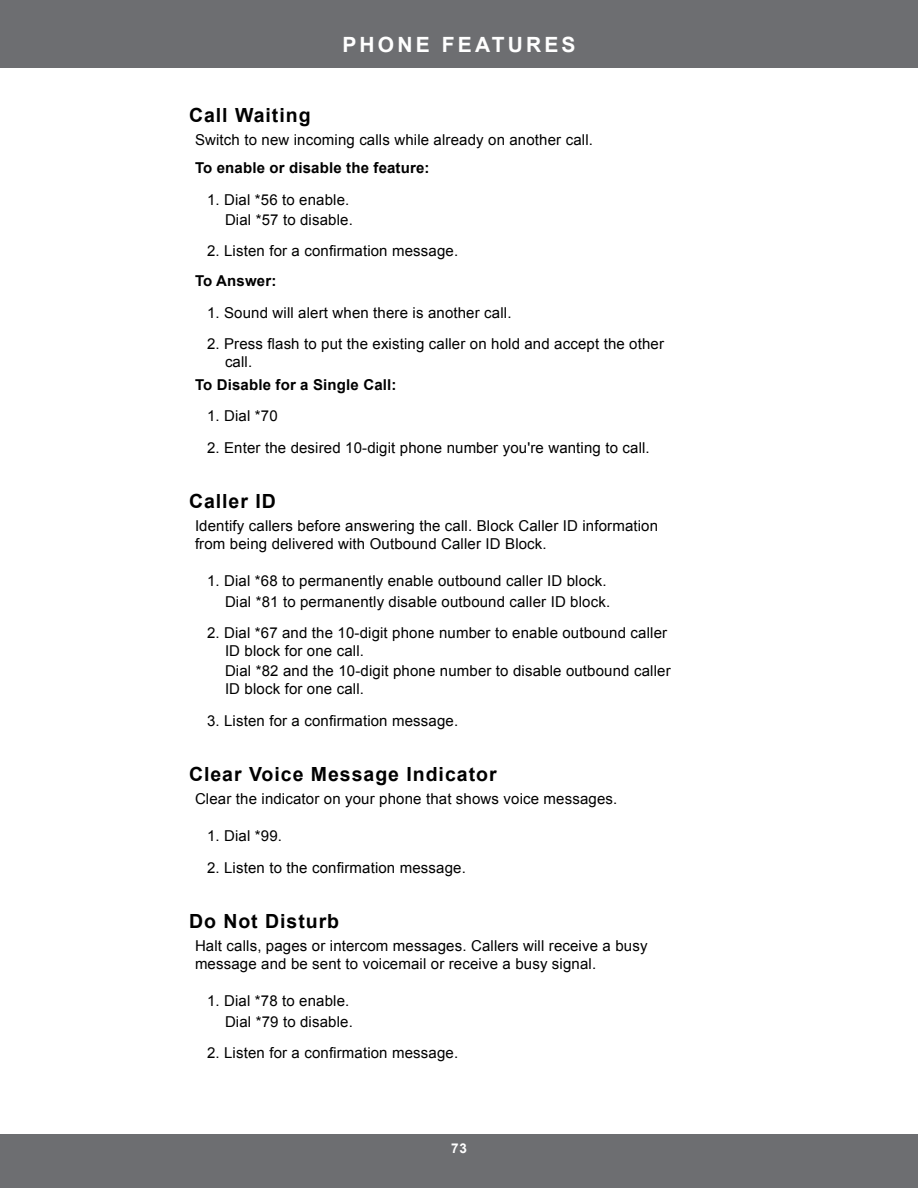
<style>
.page{position:relative;width:918px;height:1188px;background:#fff}
.page>*{position:absolute;margin:0;border:0;box-sizing:border-box;transform-origin:0 0}
.t1{font:700 21px "Arial";letter-spacing:.15em;color:#fff}
.t2{font:700 19.5px "Arial";letter-spacing:.05em;color:#000}
.t3{font:15px/18px "Arial";letter-spacing:.01em;color:#000}
.t4{font:700 15px "Arial";letter-spacing:.01em;color:#000}
.t5{font:700 13.5px "Arial";color:#fff}
</style>
<div class="page">
<div style="left:0;top:0;width:918px;height:68px;background:#6d6e71"></div>
<div style="left:0;top:1134px;width:918px;height:54px;background:#6d6e71"></div>
<h1 class="t1" style="left:342px;top:30px;width:235px">PHONE FEATURES</h1>
<h1 class="t1" style="left:343px;top:33px;width:33px">Voice</h1>
<h1 class="t1" style="left:434px;top:33px;width:39px">Messages</h1>
<h2 class="t2" style="left:189px;top:102px;width:123px">Call Waiting</h2>
<p class="t3" style="left:195px;top:131px;width:400px">Switch to new incoming calls while already on another call.</p>
<p class="t4" style="left:195px;top:158px;width:236px">To enable or disable the feature:</p>
<p class="t3" style="left:207px;top:189px;width:147px;line-height:20.2px;text-align:right">1. Dial *56 to enable.<br>Dial *57 to disable.</p>
<p class="t3" style="left:207px;top:242px;width:253px">2. Listen for a confirmation message.</p>
<p class="t4" style="left:195px;top:271px;width:83px">To Answer:</p>
<p class="t3" style="left:207px;top:304px;width:306px">1. Sound will alert when there is another call.</p>
<p class="t3" style="left:225px;top:335px;width:441px;text-indent:-18px">2. Press flash to put the existing caller on hold and accept the other call.</p>
<p class="t4" style="left:195px;top:375px;width:203px">To Disable for a Single Call:</p>
<p class="t3" style="left:207px;top:407px;width:72px">1. Dial *70</p>
<p class="t3" style="left:207px;top:439px;width:444px">2. Enter the desired 10-digit phone number you're wanting to call.</p>
<h2 class="t2" style="left:189px;top:489px;width:88px">Caller ID</h2>
<p class="t3" style="left:195px;top:517px;width:465px">Identify callers before answering the call. Block Caller ID information from being delivered with Outbound Caller ID Block.</p>
<p class="t3" style="left:207px;top:571px;width:405px;line-height:20.2px;text-align:right">1. Dial *68 to permanently enable outbound caller ID block.<br>Dial *81 to permanently disable outbound caller ID block.</p>
<p class="t3" style="left:225px;top:624px;width:444px;text-indent:-18px">2. Dial *67 and the 10-digit phone number to enable outbound caller<br>ID block for one call.</p>
<p class="t3" style="left:225px;top:662px;width:447px">Dial *82 and the 10-digit phone number to disable outbound caller<br>ID block for one call.</p>
<p class="t3" style="left:207px;top:712px;width:253px">3. Listen for a confirmation message.</p>
<h2 class="t2" style="left:189px;top:762px;width:309px">Clear Voice Message Indicator</h2>
<p class="t3" style="left:195px;top:790px;width:424px">Clear the indicator on your phone that shows voice messages.</p>
<p class="t3" style="left:207px;top:827px;width:77px">1. Dial *99.</p>
<p class="t3" style="left:207px;top:859px;width:260px">2. Listen to the confirmation message.</p>
<h2 class="t2" style="left:189px;top:909px;width:152px">Do Not Disturb</h2>
<p class="t3" style="left:195px;top:937px;width:454px">Halt calls, pages or intercom messages. Callers will receive a busy message and be sent to voicemail or receive a busy signal.</p>
<p class="t3" style="left:207px;top:991px;width:147px;line-height:20.2px;text-align:right">1. Dial *78 to enable.<br>Dial *79 to disable.</p>
<p class="t3" style="left:207px;top:1044px;width:253px">2. Listen for a confirmation message.</p>
<p class="t5" style="left:451px;top:1139px;width:17px">73</p>
</div>
